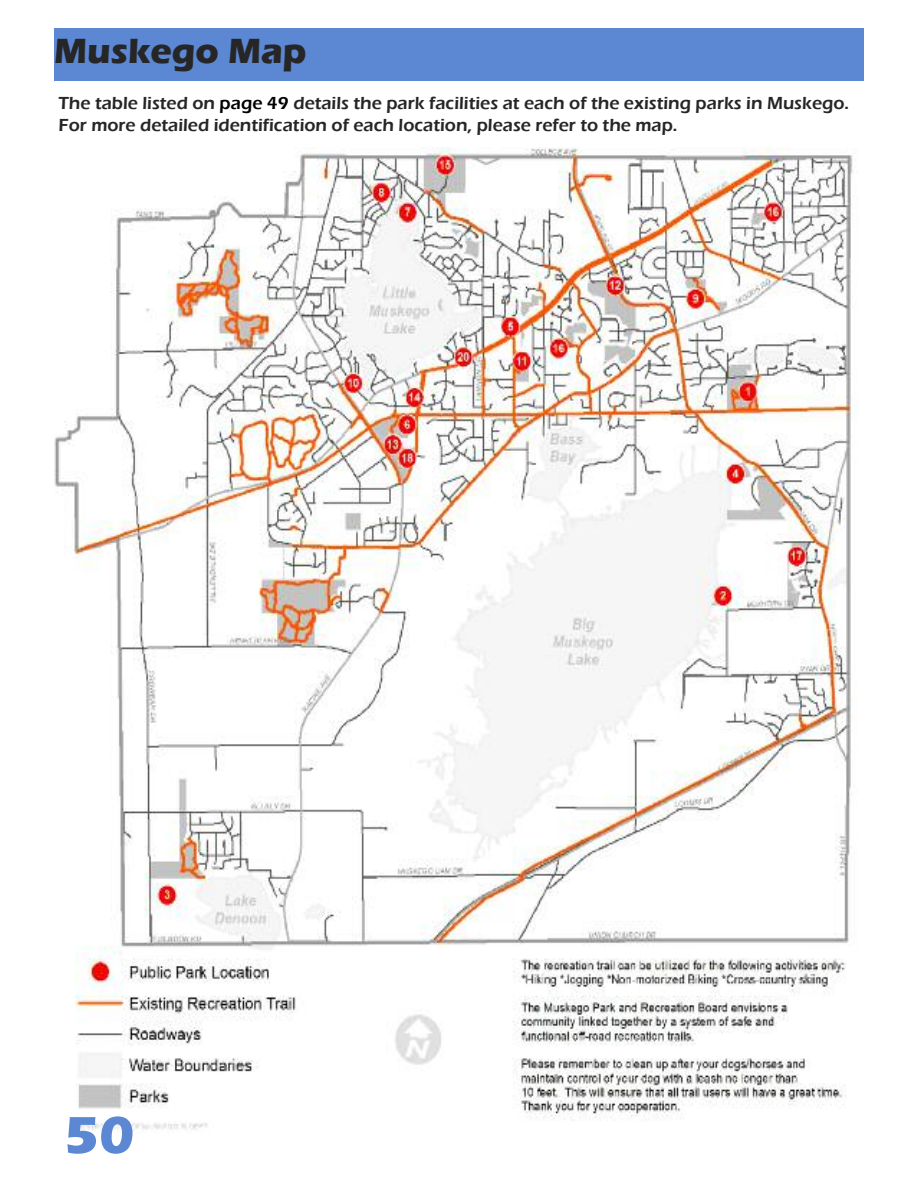
<style>
.page{position:relative;width:918px;height:1188px;background:#fff}
.page>*{position:absolute;margin:0;border:0;box-sizing:border-box;transform-origin:0 0}
.t1{font:700 54px "Eras ITC";color:#5b87d3}
.t2{font:700 36px "Eras ITC";color:#272627}
.t3{font:600 18px/21.6px "Eras ITC";color:#272627}
.s1{color:#000}
</style>
<div class="page">
<div style="left:54px;top:29px;width:810px;height:52px;background:#5b87d3"></div>
<img style="left:54px;top:147px;width:803px;height:983px">
<h2 class="t2" style="left:54px;top:31px;width:254px">muskego map</h2>
<p class="t3" style="left:58px;top:92px;width:792px">The table listed on <span class="s1">page 49</span> details the park facilities at each of the existing parks in Muskego.<br>For more detailed identification of each location, please refer to the map.</p>
<h1 class="t1" style="left:64px;top:1104px;width:72px">50</h1>
</div>
